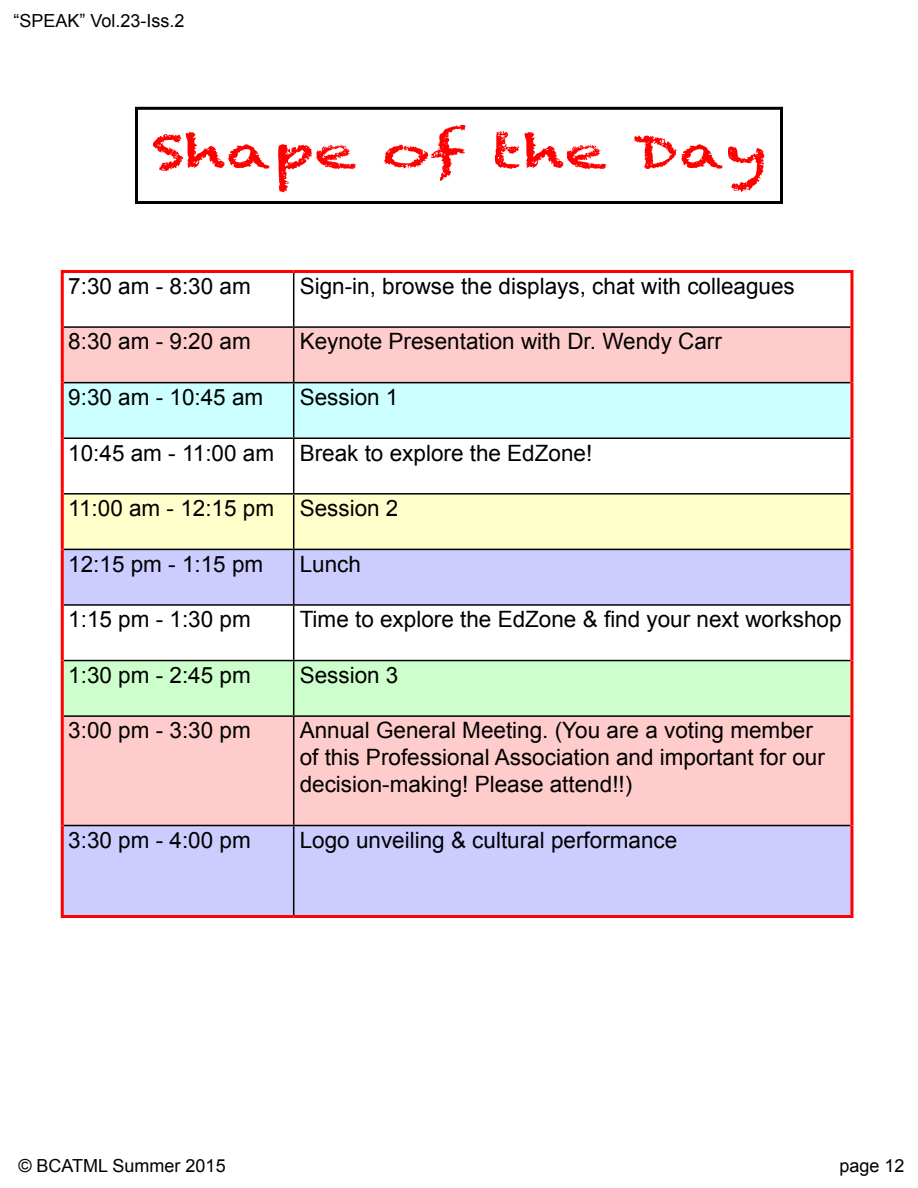
<style>
.page{position:relative;width:918px;height:1188px;background:#fff}
.page>*{position:absolute;margin:0;border:0;box-sizing:border-box;transform-origin:0 0}
.t1{font:45px "Chalkduster";color:#f00;scale:1.49 1}
.t2{font:22.5px/27px "Arial";color:#000}
.t3{font:18px "Arial";color:#000}
</style>
<div class="page">
<div style="left:135px;top:107px;width:648px;height:97px;border:3px solid #000"></div>
<svg style="left:64px;top:328px;width:786px;height:165px;fill:#fcc"></svg>
<div style="left:64px;top:383px;width:786px;height:54px;background:#cff"></div>
<div style="left:64px;top:495px;width:786px;height:54px;background:#ffc"></div>
<svg style="left:64px;top:550px;width:786px;height:365px"></svg>
<div style="left:64px;top:661px;width:786px;height:54px;background:#cfc"></div>
<hr style="left:293px;top:273px;width:1px;height:53px;background:#000">
<hr style="left:64px;top:326px;width:230px;height:2px;background:#000">
<hr style="left:294px;top:326px;width:556px;height:2px;background:#000">
<hr style="left:293px;top:328px;width:1px;height:54px;background:#000">
<hr style="left:64px;top:382px;width:230px;height:1px;background:#000">
<hr style="left:294px;top:382px;width:556px;height:1px;background:#000">
<hr style="left:293px;top:383px;width:1px;height:54px;background:#000">
<hr style="left:64px;top:437px;width:230px;height:2px;background:#000">
<hr style="left:294px;top:437px;width:556px;height:2px;background:#000">
<hr style="left:293px;top:439px;width:1px;height:54px;background:#000">
<hr style="left:64px;top:493px;width:230px;height:2px;background:#000">
<hr style="left:294px;top:493px;width:556px;height:2px;background:#000">
<hr style="left:293px;top:495px;width:1px;height:54px;background:#000">
<hr style="left:64px;top:549px;width:230px;height:1px;background:#000">
<hr style="left:294px;top:549px;width:556px;height:1px;background:#000">
<hr style="left:293px;top:550px;width:1px;height:54px;background:#000">
<hr style="left:64px;top:604px;width:230px;height:2px;background:#000">
<hr style="left:294px;top:604px;width:556px;height:2px;background:#000">
<hr style="left:293px;top:606px;width:1px;height:54px;background:#000">
<hr style="left:64px;top:660px;width:230px;height:1px;background:#000">
<hr style="left:294px;top:660px;width:556px;height:1px;background:#000">
<hr style="left:293px;top:661px;width:1px;height:54px;background:#000">
<hr style="left:64px;top:715px;width:230px;height:2px;background:#000">
<hr style="left:294px;top:715px;width:556px;height:2px;background:#000">
<hr style="left:293px;top:717px;width:1px;height:108px;background:#000">
<hr style="left:64px;top:825px;width:230px;height:1px;background:#000">
<hr style="left:294px;top:825px;width:556px;height:1px;background:#000">
<hr style="left:293px;top:826px;width:1px;height:89px;background:#000">
<hr style="left:61px;top:270px;width:233px;height:3px;background:#f00">
<hr style="left:61px;top:273px;width:3px;height:54px;background:#f00">
<hr style="left:294px;top:270px;width:559px;height:3px;background:#f00">
<hr style="left:850px;top:273px;width:3px;height:54px;background:#f00">
<hr style="left:61px;top:327px;width:3px;height:56px;background:#f00">
<hr style="left:850px;top:327px;width:3px;height:56px;background:#f00">
<hr style="left:61px;top:383px;width:3px;height:55px;background:#f00">
<hr style="left:850px;top:383px;width:3px;height:55px;background:#f00">
<hr style="left:61px;top:438px;width:3px;height:56px;background:#f00">
<hr style="left:850px;top:438px;width:3px;height:56px;background:#f00">
<hr style="left:61px;top:494px;width:3px;height:55px;background:#f00">
<hr style="left:850px;top:494px;width:3px;height:55px;background:#f00">
<hr style="left:61px;top:549px;width:3px;height:56px;background:#f00">
<hr style="left:850px;top:549px;width:3px;height:56px;background:#f00">
<hr style="left:61px;top:605px;width:3px;height:56px;background:#f00">
<hr style="left:850px;top:605px;width:3px;height:56px;background:#f00">
<hr style="left:61px;top:661px;width:3px;height:55px;background:#f00">
<hr style="left:850px;top:661px;width:3px;height:55px;background:#f00">
<hr style="left:61px;top:716px;width:3px;height:110px;background:#f00">
<hr style="left:850px;top:716px;width:3px;height:110px;background:#f00">
<hr style="left:61px;top:826px;width:3px;height:89px;background:#f00">
<hr style="left:850px;top:826px;width:3px;height:89px;background:#f00">
<hr style="left:61px;top:915px;width:233px;height:3px;background:#f00">
<hr style="left:294px;top:915px;width:559px;height:3px;background:#f00">
<p class="t3" style="left:14px;top:8px;width:173px">“SPEAK” Vol.23-Iss.2</p>
<h1 class="t1" style="left:152px;top:126px;width:414px">Shape of the Day</h1>
<p class="t2" style="left:68px;top:273px;width:184px">7:30 am - 8:30 am</p>
<p class="t2" style="left:300px;top:273px;width:497px">Sign-in, browse the displays, chat with colleagues</p>
<p class="t2" style="left:68px;top:328px;width:184px">8:30 am - 9:20 am</p>
<p class="t2" style="left:300px;top:328px;width:424px">Keynote Presentation with Dr. Wendy Carr</p>
<p class="t2" style="left:68px;top:384px;width:197px">9:30 am - 10:45 am</p>
<p class="t2" style="left:300px;top:384px;width:100px">Session 1</p>
<p class="t2" style="left:68px;top:439px;width:526px">10:45 am - 11:00 am Break to explore the EdZone!</p>
<p class="t2" style="left:68px;top:495px;width:332px">11:00 am - 12:15 pm Session 2</p>
<p class="t2" style="left:68px;top:551px;width:197px">12:15 pm - 1:15 pm</p>
<p class="t2" style="left:300px;top:551px;width:63px">Lunch</p>
<p class="t2" style="left:68px;top:606px;width:184px">1:15 pm - 1:30 pm</p>
<p class="t2" style="left:300px;top:606px;width:543px">Time to explore the EdZone &amp; find your next workshop</p>
<p class="t2" style="left:68px;top:662px;width:184px">1:30 pm - 2:45 pm</p>
<p class="t2" style="left:300px;top:662px;width:100px">Session 3</p>
<p class="t2" style="left:68px;top:717px;width:184px">3:00 pm - 3:30 pm</p>
<p class="t2" style="left:300px;top:717px;width:527px">Annual General Meeting. (You are a voting member of this Professional Association and important for our decision-making! Please attend!!)</p>
<p class="t2" style="left:68px;top:827px;width:184px">3:30 pm - 4:00 pm</p>
<p class="t2" style="left:300px;top:827px;width:379px">Logo unveiling &amp; cultural performance</p>
<p class="t3" style="left:18px;top:1154px;width:209px">© BCATML Summer 2015</p>
<p class="t3" style="left:839px;top:1154px;width:67px">page 12</p>
</div>
